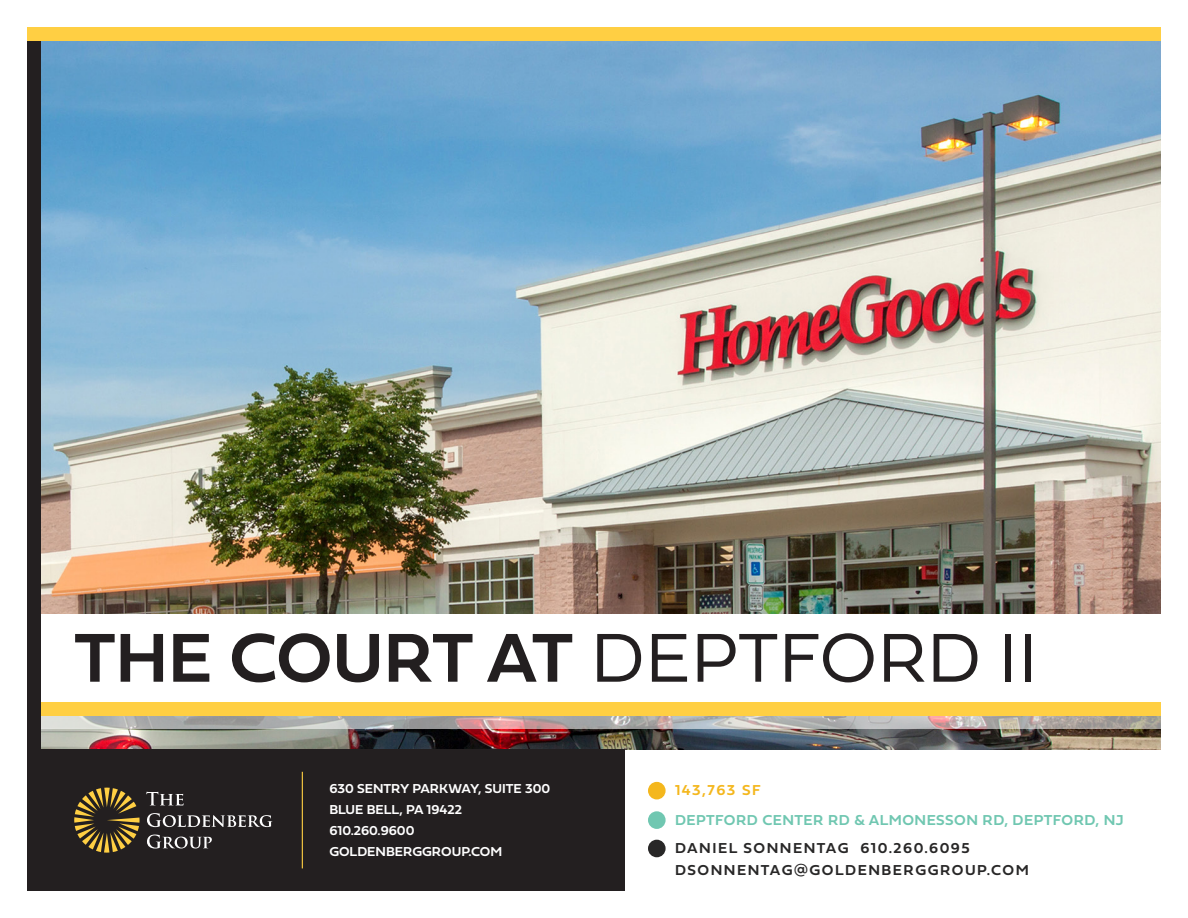
<style>
.page{position:relative;width:1188px;height:918px;background:#fff}
.page>*{position:absolute;margin:0;border:0;box-sizing:border-box;transform-origin:0 0}
.t1{font:700 72px "Fieldwork Hum Demi";color:#231f20}
.t2{font:700 15px "Fieldwork Hum Demi";letter-spacing:.1em;color:#282727}
.t3{font:700 15px "Fieldwork Hum Demi";letter-spacing:.03em;color:#70c7b1}
.t4{font:700 15px "Fieldwork Hum Demi";letter-spacing:.1em;color:#f4b71d}
.t5{font:700 13.5px "Fieldwork Hum Demi";color:#fff}
.s1{font-family:"Fieldwork Hum Light";font-weight:400}
</style>
<div class="page">
<img style="left:40px;top:40px;width:1121px;height:709px">
<div style="left:27px;top:749px;width:597px;height:142px;background:#231f20"></div>
<div style="left:40px;top:614px;width:1121px;height:88px;background:#fff"></div>
<svg style="left:40px;top:716px;width:1121px;height:13px;background:#b5b0af"></svg>
<div style="left:40px;top:702px;width:1121px;height:14px;background:#ffcf43"></div>
<div style="left:648px;top:782px;width:18px;height:17px;background:#f4b71d;border-radius:50%"></div>
<div style="left:648px;top:811px;width:18px;height:18px;background:#70c7b1;border-radius:50%"></div>
<div style="left:648px;top:840px;width:18px;height:17px;background:#282727;border-radius:50%"></div>
<div style="left:27px;top:27px;width:13px;height:864px;background:#231f20"></div>
<div style="left:27px;top:27px;width:1134px;height:13px;background:#ffcf43"></div>
<svg style="left:74px;top:788px;width:66px;height:65px"></svg>
<svg style="left:146px;top:792px;width:38px;height:13px"></svg>
<svg style="left:147px;top:813px;width:125px;height:14px"></svg>
<svg style="left:147px;top:835px;width:65px;height:14px"></svg>
<hr style="left:302px;top:772px;width:1px;height:96px;background:#ffcf43">
<p class="t1" style="left:74px;top:601px;width:965px">THE COURT AT <span class="s1">DEPTFORD II</span></p>
<p class="t5" style="left:329px;top:778px;width:222px">630 SENTRY PARKWAY, SUITE 300</p>
<p class="t5" style="left:329px;top:799px;width:134px">BLUE BELL, PA 19422</p>
<p class="t5" style="left:329px;top:820px;width:87px">610.260.9600</p>
<p class="t5" style="left:329px;top:841px;width:174px">GOLDENBERGGROUP.COM</p>
<p class="t4" style="left:675px;top:779px;width:87px">143,763 SF</p>
<p class="t3" style="left:675px;top:808px;width:450px">DEPTFORD CENTER RD &amp; ALMONESSON RD, DEPTFORD, NJ</p>
<p class="t2" style="left:675px;top:836px;width:296px">DANIEL SONNENTAG 610.260.6095</p>
<p class="t2" style="left:675px;top:858px;width:355px">DSONNENTAG@GOLDENBERGGROUP.COM</p>
</div>
